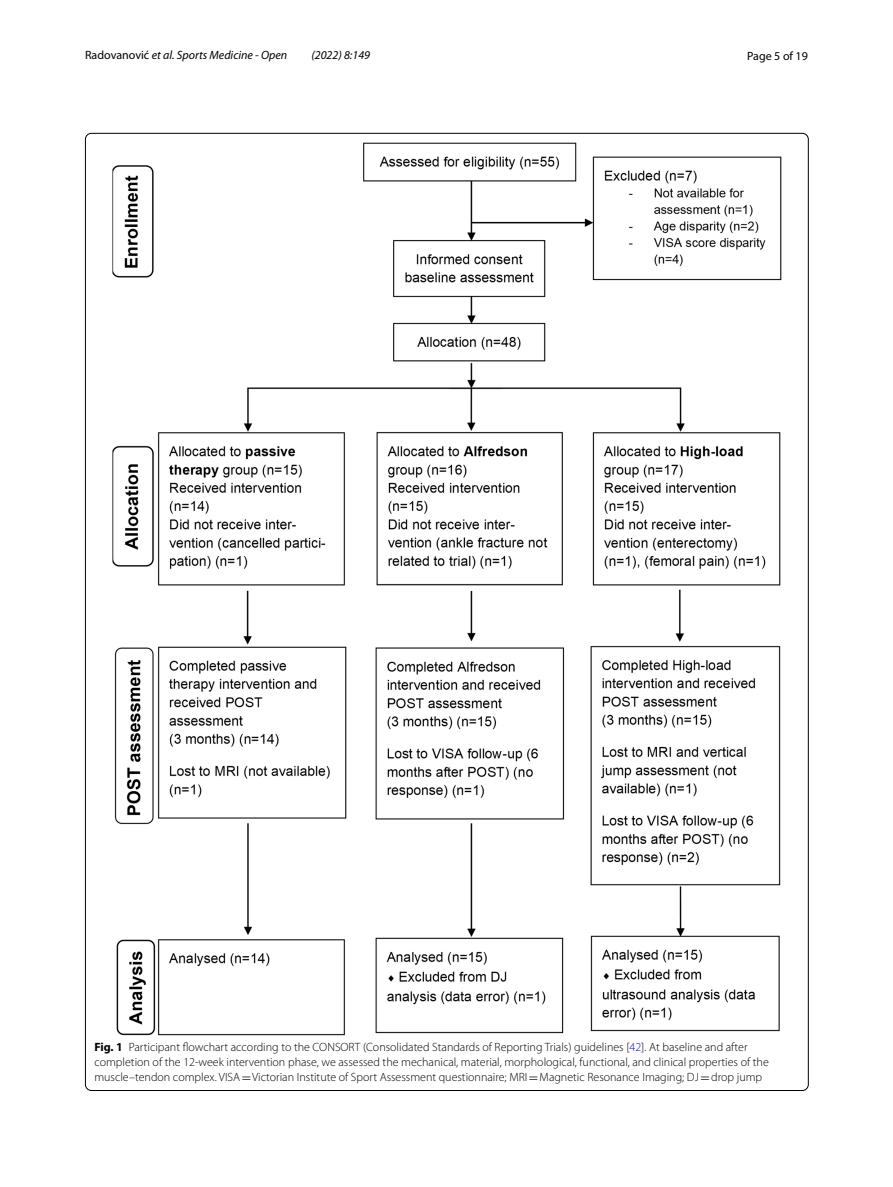
<style>
.page{position:relative;width:893px;height:1187px;background:#fff}
.page>*{position:absolute;margin:0;border:0;box-sizing:border-box;transform-origin:0 0}
.t1{font:300 12px/15px "Myriad Pro";color:#000}
.t2{font:italic 12px "Myriad Pro";color:#000}
.t3{font:12px "Myriad Pro";color:#000}
.s1{font-style:normal}
.s2{font-weight:700}
.s3{color:#00f}
.s4{font-family:"MTSY";font-weight:400}
</style>
<div class="page">
<img style="left:112px;top:142px;width:670px;height:893px">
<p class="t2" style="left:85px;top:48px;width:204px"><span class="s1">Radovanović</span> et al. Sports Medicine - Open</p>
<p class="t2" style="left:311px;top:48px;width:60px">(2022) 8:149</p>
<p class="t3" style="left:747px;top:48px;width:62px">Page 5 of 19</p>
<p class="t1" style="left:94px;top:1039px;width:676px"><span class="s2">Fig. 1</span> Participant flowchart according to the CONSORT (Consolidated Standards of Reporting Trials) guidelines [<span class="s3">42</span>]. At baseline and after completion of the 12-week intervention phase, we assessed the mechanical, material, morphological, functional, and clinical properties of the muscle–tendon complex. VISA<span class="s4">=</span>Victorian Institute of Sport Assessment questionnaire; MRI<span class="s4">=</span>Magnetic Resonance Imaging; DJ<span class="s4">=</span>drop jump</p>
</div>
